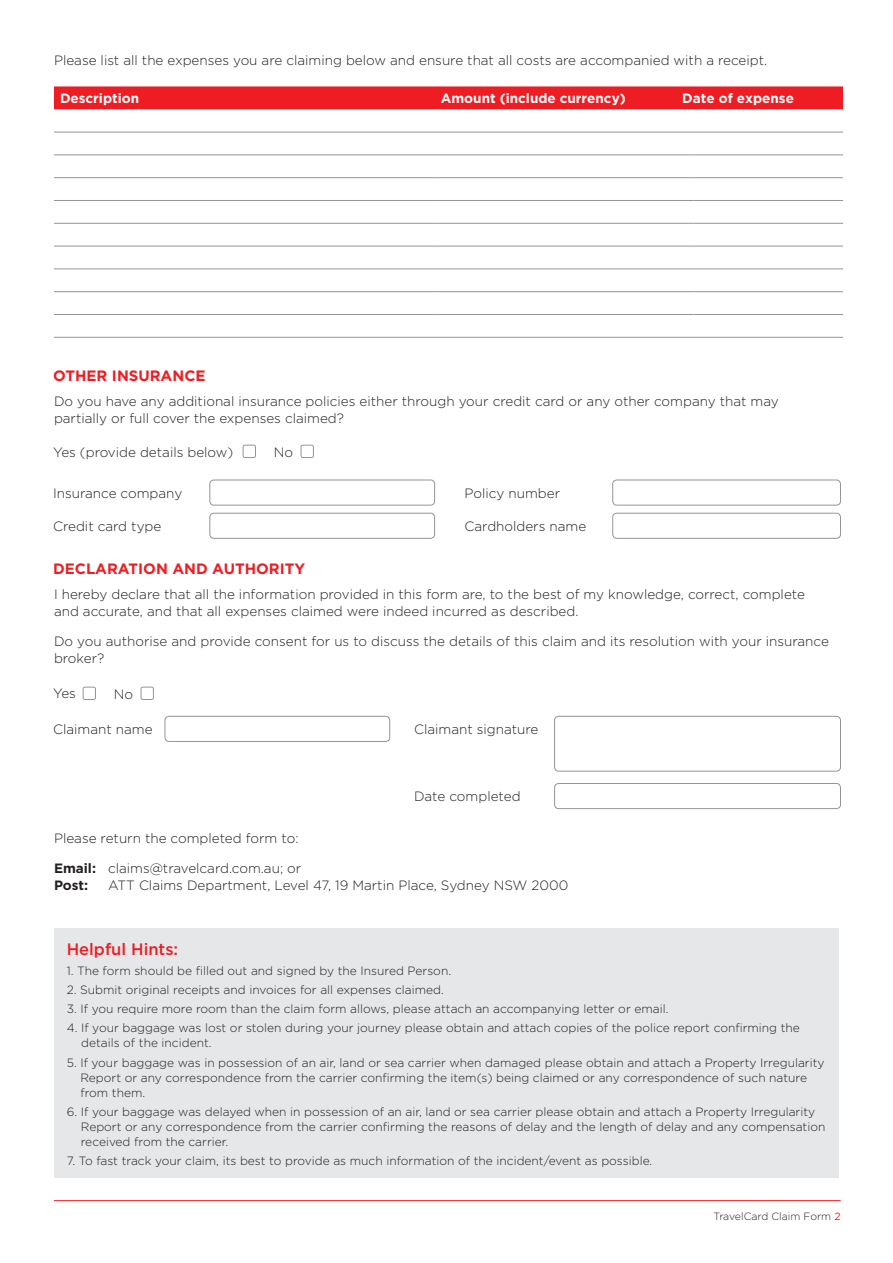
<style>
.page{position:relative;width:893px;height:1263px;background:#fff}
.page>*{position:absolute;margin:0;border:0;box-sizing:border-box;transform-origin:0 0}
.t1{font:500 16.5px "Gotham";color:#ee1d23}
.t2{font:700 15px "Gotham";color:#ee1d23}
.t3{font:300 13.5px/17.2px "Gotham";color:#231f20}
.t4{font:700 13.5px "Gotham";color:#fff}
._3_21_Bullet_LAST{font:300 12px/15px "Gotham";color:#231f20}
.t5{font:300 10.5px "Gotham";color:#231f20}
.s1{font-weight:700}
.s2{font-weight:400;color:#ee1d23}
</style>
<div class="page">
<hr style="left:54px;top:1200px;width:787px;height:1px;background:#ee1d23">
<div style="left:54px;top:86px;width:789px;height:23px;background:#ee1d23"></div>
<hr style="left:54px;top:132px;width:381px;height:1px;background:#939598">
<hr style="left:435px;top:132px;width:258px;height:1px;background:#939598">
<hr style="left:693px;top:132px;width:150px;height:1px;background:#939598">
<hr style="left:54px;top:154px;width:381px;height:1px;background:#939598">
<hr style="left:435px;top:154px;width:258px;height:1px;background:#939598">
<hr style="left:693px;top:154px;width:150px;height:1px;background:#939598">
<hr style="left:54px;top:177px;width:381px;height:1px;background:#939598">
<hr style="left:435px;top:177px;width:258px;height:1px;background:#939598">
<hr style="left:693px;top:177px;width:150px;height:1px;background:#939598">
<hr style="left:54px;top:200px;width:381px;height:1px;background:#939598">
<hr style="left:435px;top:200px;width:258px;height:1px;background:#939598">
<hr style="left:693px;top:200px;width:150px;height:1px;background:#939598">
<hr style="left:54px;top:223px;width:381px;height:1px;background:#939598">
<hr style="left:435px;top:223px;width:258px;height:1px;background:#939598">
<hr style="left:693px;top:223px;width:150px;height:1px;background:#939598">
<hr style="left:54px;top:246px;width:381px;height:1px;background:#939598">
<hr style="left:435px;top:246px;width:258px;height:1px;background:#939598">
<hr style="left:693px;top:246px;width:150px;height:1px;background:#939598">
<hr style="left:54px;top:268px;width:381px;height:1px;background:#939598">
<hr style="left:435px;top:268px;width:258px;height:1px;background:#939598">
<hr style="left:693px;top:268px;width:150px;height:1px;background:#939598">
<hr style="left:54px;top:291px;width:381px;height:1px;background:#939598">
<hr style="left:435px;top:291px;width:258px;height:1px;background:#939598">
<hr style="left:693px;top:291px;width:150px;height:1px;background:#939598">
<hr style="left:54px;top:314px;width:381px;height:1px;background:#939598">
<hr style="left:435px;top:314px;width:258px;height:1px;background:#939598">
<hr style="left:693px;top:314px;width:150px;height:1px;background:#939598">
<hr style="left:54px;top:337px;width:381px;height:1px;background:#939598">
<hr style="left:435px;top:337px;width:258px;height:1px;background:#939598">
<hr style="left:693px;top:337px;width:150px;height:1px;background:#939598">
<div style="left:243px;top:445px;width:13px;height:13px;border:1px solid #939598;border-radius:2px"></div>
<div style="left:83px;top:687px;width:13px;height:13px;border:1px solid #939598;border-radius:2px"></div>
<div style="left:301px;top:445px;width:13px;height:13px;border:1px solid #939598;border-radius:2px"></div>
<div style="left:141px;top:687px;width:13px;height:13px;border:1px solid #939598;border-radius:2px"></div>
<div style="left:210px;top:480px;width:225px;height:25px;border:1px solid #939598;border-radius:4px"></div>
<div style="left:165px;top:716px;width:225px;height:26px;border:1px solid #939598;border-radius:4px"></div>
<div style="left:210px;top:513px;width:225px;height:25px;border:1px solid #939598;border-radius:4px"></div>
<div style="left:612px;top:480px;width:229px;height:25px;border:1px solid #939598;border-radius:4px"></div>
<div style="left:554px;top:716px;width:287px;height:55px;border:1px solid #939598;border-radius:4px"></div>
<div style="left:612px;top:513px;width:229px;height:25px;border:1px solid #939598;border-radius:4px"></div>
<div style="left:554px;top:783px;width:287px;height:26px;border:1px solid #939598;border-radius:4px"></div>
<div style="left:54px;top:929px;width:785px;height:249px;background:#e6e7e9"></div>
<p class="t3" style="left:54px;top:51px;width:715px">Please list all the expenses you are claiming below and ensure that all costs are accompanied with a receipt.</p>
<p class="t4" style="left:60px;top:90px;width:81px">Description</p>
<p class="t4" style="left:441px;top:90px;width:186px">Amount (include currency)</p>
<p class="t4" style="left:682px;top:90px;width:113px">Date of expense</p>
<p class="t2" style="left:53px;top:366px;width:154px">OTHER INSURANCE</p>
<p class="t3" style="left:54px;top:392px;width:726px">Do you have any additional insurance policies either through your credit card or any other company that may partially or full cover the expenses claimed?</p>
<p class="t3" style="left:53px;top:443px;width:182px">Yes (provide details below)</p>
<p class="t3" style="left:53px;top:484px;width:131px">Insurance company</p>
<p class="t3" style="left:53px;top:517px;width:110px">Credit card type</p>
<p class="t3" style="left:274px;top:443px;width:21px">No</p>
<p class="t2" style="left:53px;top:559px;width:254px">DECLARATION AND AUTHORITY</p>
<p class="t3" style="left:465px;top:484px;width:97px">Policy number</p>
<p class="t3" style="left:465px;top:517px;width:123px">Cardholders name</p>
<p class="t3" style="left:54px;top:585px;width:752px">I hereby declare that all the information provided in this form are, to the best of my knowledge, correct, complete and accurate, and that all expenses claimed were indeed incurred as described.</p>
<p class="t3" style="left:54px;top:632px;width:776px">Do you authorise and provide consent for us to discuss the details of this claim and its resolution with your insurance broker?</p>
<p class="t3" style="left:53px;top:684px;width:24px">Yes</p>
<p class="t3" style="left:114px;top:685px;width:21px">No</p>
<p class="t3" style="left:53px;top:720px;width:101px">Claimant name</p>
<p class="t3" style="left:414px;top:720px;width:126px">Claimant signature</p>
<p class="t3" style="left:414px;top:788px;width:108px">Date completed</p>
<p class="t3" style="left:54px;top:829px;width:246px">Please return the completed form to:</p>
<p class="t3" style="left:54px;top:859px;width:249px"><span class="s1">Email:</span> claims@travelcard.com.au; or<br><span class="s1">Post:</span></p>
<p class="t3" style="left:108px;top:876px;width:462px">ATT Claims Department, Level 47, 19 Martin Place, Sydney NSW 2000</p>
<p class="t1" style="left:67px;top:940px;width:113px">Helpful Hints:</p>
<p class="_3_21_Bullet_LAST" style="left:67px;top:962px;width:386px">1. The form should be filled out and signed by the Insured Person.</p>
<p class="_3_21_Bullet_LAST" style="left:67px;top:982px;width:379px">2. Submit original receipts and invoices for all expenses claimed.</p>
<p class="_3_21_Bullet_LAST" style="left:67px;top:1001px;width:603px">3. If you require more room than the claim form allows, please attach an accompanying letter or email.</p>
<p class="_3_21_Bullet_LAST" style="left:81px;top:1020px;width:720px;text-indent:-14px">4. If your baggage was lost or stolen during your journey please obtain and attach copies of the police report confirming the details of the incident.</p>
<p class="_3_21_Bullet_LAST" style="left:80px;top:1054px;width:746px;text-indent:-14px">5. If your baggage was in possession of an air, land or sea carrier when damaged please obtain and attach a Property Irregularity<br>Report or any correspondence from the carrier confirming the item(s) being claimed or any correspondence of such nature from them.</p>
<p class="_3_21_Bullet_LAST" style="left:81px;top:1104px;width:746px;text-indent:-14px">6. If your baggage was delayed when in possession of an air, land or sea carrier please obtain and attach a Property Irregularity<br>Report or any correspondence from the carrier confirming the reasons of delay and the length of delay and any compensation received from the carrier.</p>
<p class="_3_21_Bullet_LAST" style="left:67px;top:1153px;width:587px">7. To fast track your claim, its best to provide as much information of the incident/event as possible.</p>
<p class="t5" style="left:714px;top:1210px;width:129px">TravelCard Claim Form <span class="s2">2</span></p>
</div>
